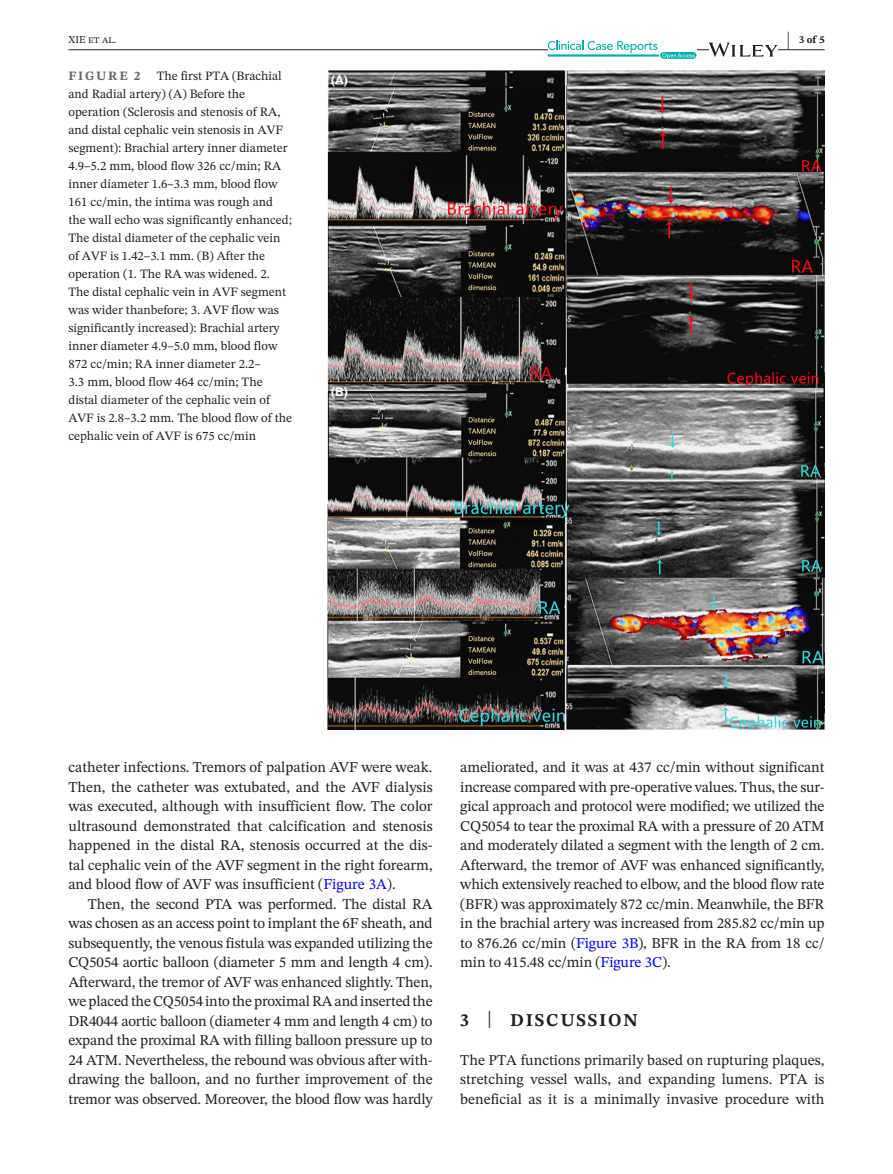
<style>
.page{position:relative;width:893px;height:1174px;background:#fff}
.page>*{position:absolute;margin:0;border:0;box-sizing:border-box;transform-origin:0 0}
.t1{font:700 21px "STIX Two Text";color:#231f20;scale:.42 1}
.t2{font:700 18px "STIX Two Text";letter-spacing:.1em;color:#231f20}
.t3{font:15px/19.5px "STIX Two Text";letter-spacing:-.01em;color:#231f20;text-align:justify}
.t4{font:12.75px/18px "STIX Two Text";color:#231f20}
.t5{font:700 12.75px "STIX Two Text";letter-spacing:.14em;color:#636366}
.t6{font:700 12px "Helvetica";color:#fff}
.t7{font:10.5px "STIX Two Text";color:#231f20}
.t8{font:700 10.5px "STIX Two Text";color:#231f20}
.s1{color:#00f}
.s2{font-weight:400;font-size:23.7px}
</style>
<div class="page">
<hr style="left:68px;top:49px;width:756px;height:1px;background:#231f20">
<svg style="left:548px;top:41px;width:148px;height:18px"></svg>
<svg style="left:709px;top:43px;width:68px;height:14px"></svg>
<img style="left:327px;top:70px;width:497px;height:659px">
<h1 class="t1" style="left:787px;top:24px;width:8px">|</h1>
<p class="t7" style="left:68px;top:32px;width:49px">XIE et al.</p>
<p class="t8" style="left:799px;top:32px;width:27px">3 of 5</p>
<p class="t4" style="left:68px;top:66px;width:225px;text-indent:88px">The first PTA (Brachial and Radial artery) (A) Before the operation (Sclerosis and stenosis of RA, and distal cephalic vein stenosis in AVF segment): Brachial artery inner diameter 4.9–5.2 mm, blood flow 326 cc/min; RA inner diameter 1.6–3.3 mm, blood flow 161 cc/min, the intima was rough and the wall echo was significantly enhanced; The distal diameter of the cephalic vein of AVF is 1.42–3.1 mm. (B) After the operation (1. The RA was widened. 2.<br>The distal cephalic vein in AVF segment was wider thanbefore; 3. AVF flow was significantly increased): Brachial artery inner diameter 4.9–5.0 mm, blood flow 872 cc/min; RA inner diameter 2.2–<br>3.3 mm, blood flow 464 cc/min; The distal diameter of the cephalic vein of AVF is 2.8–3.2 mm. The blood flow of the cephalic vein of AVF is 675 cc/min</p>
<p class="t6" style="left:331px;top:72px;width:18px">(A)</p>
<p class="t5" style="left:68px;top:66px;width:73px">FIGURE 2</p>
<p class="t6" style="left:331px;top:384px;width:18px">(B)</p>
<p class="t3" style="left:68px;top:757px;width:366px">catheter infections. Tremors of palpation AVF were weak.<br>Then, the catheter was extubated, and the AVF dialysis was executed, although with insufficient flow. The color ultrasound demonstrated that calcification and stenosis happened in the distal RA, stenosis occurred at the dis&shy;tal cephalic vein of the AVF segment in the right forearm, and blood flow of AVF was insufficient (<span class="s1">Figure 3A</span>).</p>
<p class="t3" style="left:68px;top:894px;width:366px;text-indent:20px">Then, the second PTA was performed. The distal RA was chosen as an access point to implant the 6F sheath, and subsequently, the venous fistula was expanded utilizing the CQ5054 aortic balloon (diameter 5 mm and length 4 cm).<br>Afterward, the tremor of AVF was enhanced slightly. Then, we placed the CQ5054 into the proximal RA and inserted the DR4044 aortic balloon (diameter 4 mm and length 4 cm) to expand the proximal RA with filling balloon pressure up to 24 ATM. Nevertheless, the rebound was obvious after with&shy;drawing the balloon, and no further improvement of the tremor was observed. Moreover, the blood flow was hardly</p>
<p class="t3" style="left:460px;top:757px;width:366px">ameliorated, and it was at 437 cc/min without significant increase compared with pre-operative values. Thus, the sur&shy;gical approach and protocol were modified; we utilized the CQ5054 to tear the proximal RA with a pressure of 20 ATM and moderately dilated a segment with the length of 2 cm.<br>Afterward, the tremor of AVF was enhanced significantly, which extensively reached to elbow, and the blood flow rate (BFR) was approximately 872 cc/min. Meanwhile, the BFR in the brachial artery was increased from 285.82 cc/min up to 876.26 cc/min (<span class="s1">Figure 3B</span>), BFR in the RA from 18 cc/ min to 415.48 cc/min (<span class="s1">Figure 3C</span>).</p>
<p class="t2" style="left:460px;top:1007px;width:179px">3 <span class="s2">|</span> DISCUSSION</p>
<p class="t3" style="left:460px;top:1050px;width:366px">The PTA functions primarily based on rupturing plaques, stretching vessel walls, and expanding lumens. PTA is beneficial as it is a minimally invasive procedure with</p>
</div>
